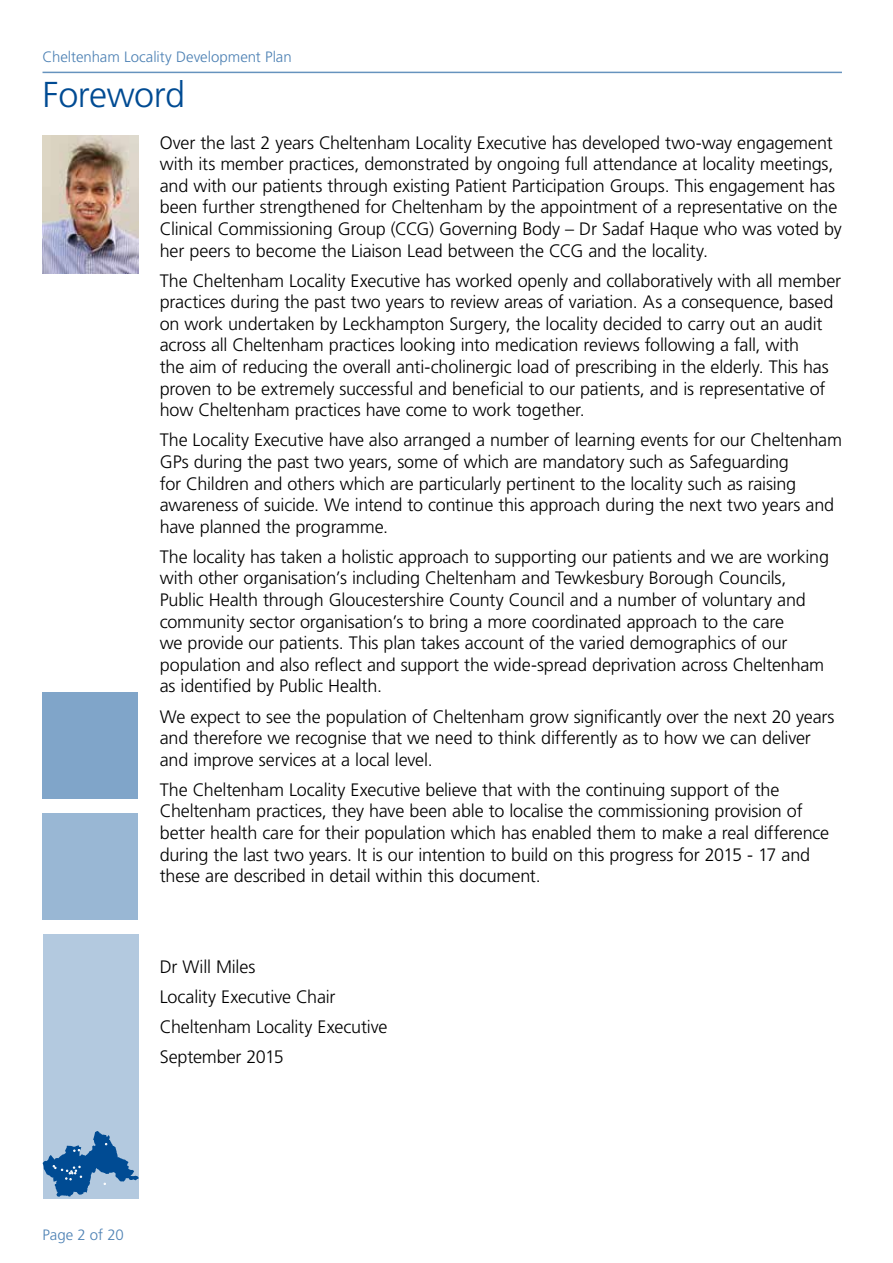
<style>
.page{position:relative;width:893px;height:1263px;background:#fff}
.page>*{position:absolute;margin:0;border:0;box-sizing:border-box;transform-origin:0 0}
.t1{font:300 36px "Frutiger LT";letter-spacing:-.015em;color:#004b93}
.t2{font:300 18px/21.6px "Frutiger LT";letter-spacing:-.01em;color:#000}
.t3{font:300 15px "Frutiger LT";color:#4d81b4}
</style>
<div class="page">
<div style="left:43px;top:935px;width:95px;height:264px;background:#b3c9df"></div>
<svg style="left:43px;top:1131px;width:95px;height:66px"></svg>
<div style="left:42px;top:692px;width:96px;height:106px;background:#80a5c9"></div>
<div style="left:42px;top:814px;width:96px;height:106px;background:#99b7d4"></div>
<hr style="left:43px;top:72px;width:799px;height:1px;background:#6693be">
<img style="left:43px;top:135px;width:95px;height:139px">
<p class="t3" style="left:43px;top:49px;width:251px">Cheltenham Locality Development Plan</p>
<h1 class="t1" style="left:43px;top:74px;width:144px">Foreword</h1>
<p class="t2" style="left:160px;top:132px;width:684px">Over the last 2 years Cheltenham Locality Executive has developed two-way engagement with its member practices, demonstrated by ongoing full attendance at locality meetings, and with our patients through existing Patient Participation Groups. This engagement has been further strengthened for Cheltenham by the appointment of a representative on the Clinical Commissioning Group (CCG) Governing Body – Dr Sadaf Haque who was voted by her peers to become the Liaison Lead between the CCG and the locality.</p>
<p class="t2" style="left:160px;top:270px;width:683px">The Cheltenham Locality Executive has worked openly and collaboratively with all member practices during the past two years to review areas of variation. As a consequence, based on work undertaken by Leckhampton Surgery, the locality decided to carry out an audit across all Cheltenham practices looking into medication reviews following a fall, with<br>the aim of reducing the overall anti-cholinergic load of prescribing in the elderly. This has proven to be extremely successful and beneficial to our patients, and is representative of how Cheltenham practices have come to work together.</p>
<p class="t2" style="left:160px;top:430px;width:684px">The Locality Executive have also arranged a number of learning events for our Cheltenham GPs during the past two years, some of which are mandatory such as Safeguarding<br>for Children and others which are particularly pertinent to the locality such as raising awareness of suicide. We intend to continue this approach during the next two years and have planned the programme.</p>
<p class="t2" style="left:160px;top:546px;width:671px">The locality has taken a holistic approach to supporting our patients and we are working with other organisation’s including Cheltenham and Tewkesbury Borough Councils, Public Health through Gloucestershire County Council and a number of voluntary and community sector organisation’s to bring a more coordinated approach to the care<br>we provide our patients. This plan takes account of the varied demographics of our population and also reflect and support the wide-spread deprivation across Cheltenham as identified by Public Health.</p>
<p class="t2" style="left:160px;top:706px;width:676px">We expect to see the population of Cheltenham grow significantly over the next 20 years and therefore we recognise that we need to think differently as to how we can deliver and improve services at a local level.</p>
<p class="t2" style="left:160px;top:779px;width:671px">The Cheltenham Locality Executive believe that with the continuing support of the Cheltenham practices, they have been able to localise the commissioning provision of better health care for their population which has enabled them to make a real difference during the last two years. It is our intention to build on this progress for 2015 - 17 and these are described in detail within this document.</p>
<p class="t2" style="left:160px;top:951px;width:229px;line-height:30.2px">Dr Will Miles<br>Locality Executive Chair<br>Cheltenham Locality Executive<br>September 2015</p>
<p class="t3" style="left:43px;top:1226px;width:83px">Page 2 of 20</p>
</div>
